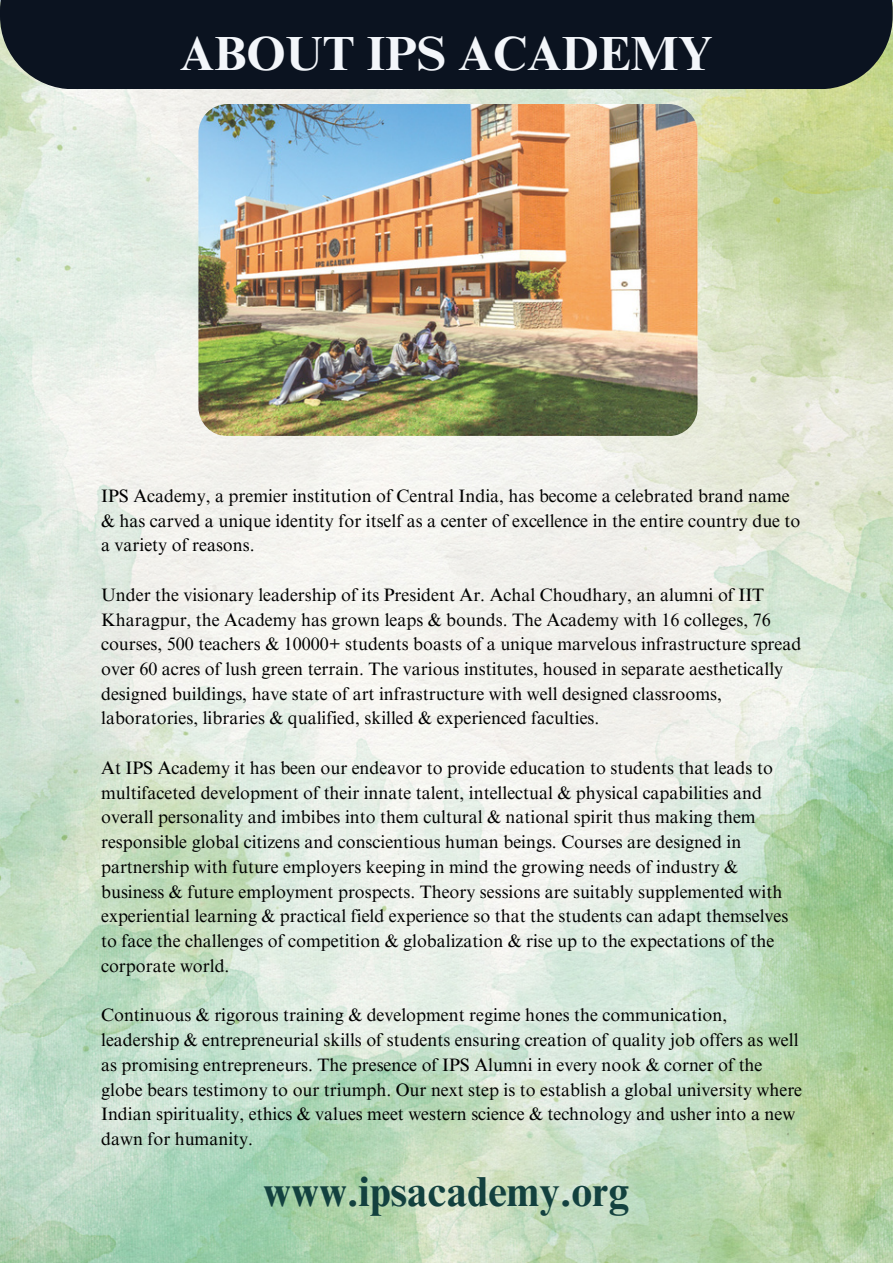
<style>
.page{position:relative;width:893px;height:1264px;background:#fff}
.page>*{position:absolute;margin:0;border:0;box-sizing:border-box;transform-origin:0 0}
.t1{font:700 48px "Times NRMT Pro";color:#f3f6fa}
.t2{font:700 42px "Times NRMT Pro";color:#13413f}
.t3{font:18px/24.8px "Times NRMT Pro";color:#000}
</style>
<div class="page">
<img style="left:0;top:89px;width:892px;height:1173px">
<img style="left:198px;top:104px;width:499px;height:332px;border-radius:29px">
<div style="left:0;top:0;width:892px;height:89px;background:#0b1320"></div>
<p class="t1" style="left:180px;top:35px;width:534px">ABOUT IPS ACADEMY</p>
<p class="t3" style="left:101px;top:485px;width:701px">IPS Academy, a premier institution of Central India, has become a celebrated brand name &amp; has carved a unique identity for itself as a center of excellence in the entire country due to a variety of reasons.</p>
<p class="t3" style="left:101px;top:584px;width:701px">Under the visionary leadership of its President Ar. Achal Choudhary, an alumni of IIT Kharagpur, the Academy has grown leaps &amp; bounds. The Academy with 16 colleges, 76 courses, 500 teachers &amp; 10000+ students boasts of a unique marvelous infrastructure spread over 60 acres of lush green terrain. The various institutes, housed in separate aesthetically designed buildings, have state of art infrastructure with well designed classrooms, laboratories, libraries &amp; qualified, skilled &amp; experienced faculties.</p>
<p class="t3" style="left:101px;top:757px;width:688px">At IPS Academy it has been our endeavor to provide education to students that leads to multifaceted development of their innate talent, intellectual &amp; physical capabilities and overall personality and imbibes into them cultural &amp; national spirit thus making them responsible global citizens and conscientious human beings. Courses are designed in partnership with future employers keeping in mind the growing needs of industry &amp; business &amp; future employment prospects. Theory sessions are suitably supplemented with experiential learning &amp; practical field experience so that the students can adapt themselves to face the challenges of competition &amp; globalization &amp; rise up to the expectations of the corporate world.</p>
<p class="t3" style="left:101px;top:1005px;width:702px">Continuous &amp; rigorous training &amp; development regime hones the communication, leadership &amp; entrepreneurial skills of students ensuring creation of quality job offers as well as promising entrepreneurs. The presence of IPS Alumni in every nook &amp; corner of the globe bears testimony to our triumph. Our next step is to establish a global university where Indian spirituality, ethics &amp; values meet western science &amp; technology and usher into a new dawn for humanity.</p>
<p class="t2" style="left:263px;top:1175px;width:368px">www.ipsacademy.org</p>
</div>
